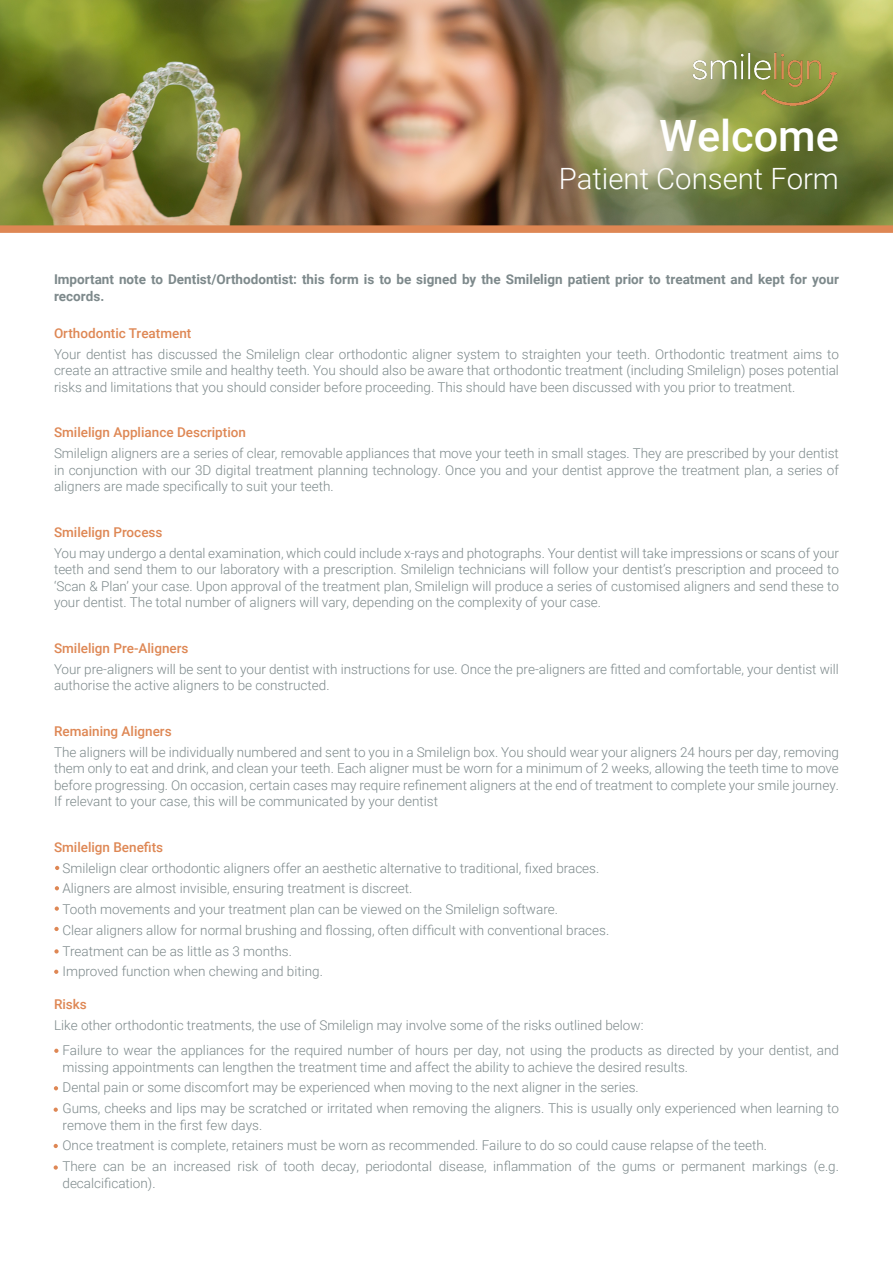
<style>
.page{position:relative;width:893px;height:1263px;background:#fff}
.page>*{position:absolute;margin:0;border:0;box-sizing:border-box;transform-origin:0 0}
.t1{font:500 43.2px "Roboto";color:#fff}
.t2{font:300 29.25px "Roboto";color:#fff}
.t3{font:300 13.5px/16.5px "Roboto";color:#7d898b}
.t4{font:500 13.5px "Roboto";color:#de8754}
.t5{font:700 13.5px/16.5px "Roboto";color:#7d898b}
</style>
<div class="page">
<div style="left:0;top:225px;width:893px;height:8px;background:#de8754"></div>
<img style="left:0;top:0;width:893px;height:225px">
<img style="left:686px;top:48px;width:158px;height:67px">
<svg style="left:55px;top:866px;width:4px;height:4px"></svg>
<svg style="left:55px;top:886px;width:4px;height:4px"></svg>
<svg style="left:55px;top:906px;width:4px;height:5px"></svg>
<svg style="left:54px;top:927px;width:5px;height:4px"></svg>
<svg style="left:54px;top:949px;width:5px;height:4px"></svg>
<svg style="left:54px;top:970px;width:4px;height:4px"></svg>
<svg style="left:54px;top:1049px;width:5px;height:4px"></svg>
<svg style="left:54px;top:1165px;width:4px;height:5px"></svg>
<svg style="left:54px;top:1086px;width:4px;height:4px"></svg>
<svg style="left:54px;top:1107px;width:4px;height:5px"></svg>
<svg style="left:54px;top:1144px;width:4px;height:4px"></svg>
<h1 class="t1" style="left:659px;top:105px;width:181px">Welcome</h1>
<h2 class="t2" style="left:559px;top:158px;width:282px">Patient Consent Form</h2>
<p class="t5" style="left:54px;top:271px;width:786px">Important note to Dentist/Orthodontist: this form is to be signed by the Smilelign patient prior to treatment and kept for your records.</p>
<p class="t4" style="left:54px;top:324px;width:139px">Orthodontic Treatment</p>
<p class="t3" style="left:54px;top:345px;width:786px;text-align:justify">Your dentist has discussed the Smilelign clear orthodontic aligner system to straighten your teeth. Orthodontic treatment aims to create an attractive smile and healthy teeth. You should also be aware that orthodontic treatment (including Smilelign) poses potential risks and limitations that you should consider before proceeding. This should have been discussed with you prior to treatment.</p>
<p class="t4" style="left:54px;top:423px;width:194px">Smilelign Appliance Description</p>
<p class="t3" style="left:54px;top:445px;width:786px;text-align:justify">Smilelign aligners are a series of clear, removable appliances that move your teeth in small stages. They are prescribed by your dentist in conjunction with our 3D digital treatment planning technology. Once you and your dentist approve the treatment plan, a series of aligners are made specifically to suit your teeth.</p>
<p class="t4" style="left:54px;top:523px;width:110px">Smilelign Process</p>
<p class="t3" style="left:54px;top:544px;width:786px;text-align:justify">You may undergo a dental examination, which could include x-rays and photographs. Your dentist will take impressions or scans of your teeth and send them to our laboratory with a prescription. Smilelign technicians will follow your dentist’s prescription and proceed to ‘Scan &amp; Plan’ your case. Upon approval of the treatment plan, Smilelign will produce a series of customised aligners and send these to your dentist. The total number of aligners will vary, depending on the complexity of your case.</p>
<p class="t4" style="left:54px;top:639px;width:136px">Smilelign Pre-Aligners</p>
<p class="t3" style="left:54px;top:660px;width:786px">Your pre-aligners will be sent to your dentist with instructions for use. Once the pre-aligners are fitted and comfortable, your dentist will authorise the active aligners to be constructed.</p>
<p class="t4" style="left:54px;top:722px;width:119px">Remaining Aligners</p>
<p class="t3" style="left:54px;top:743px;width:786px;text-align:justify">The aligners will be individually numbered and sent to you in a Smilelign box. You should wear your aligners 24 hours per day, removing them only to eat and drink, and clean your teeth. Each aligner must be worn for a minimum of 2 weeks, allowing the teeth time to move before progressing. On occasion, certain cases may require refinement aligners at the end of treatment to complete your smile journey.<br>If relevant to your case, this will be communicated by your dentist</p>
<p class="t4" style="left:54px;top:838px;width:111px">Smilelign Benefits</p>
<p class="t3" style="left:63px;top:857px;width:548px;line-height:20.7px">Smilelign clear orthodontic aligners offer an aesthetic alternative to traditional, fixed braces.<br>Aligners are almost invisible, ensuring treatment is discreet.<br>Tooth movements and your treatment plan can be viewed on the Smilelign software.<br>Clear aligners allow for normal brushing and flossing, often difficult with conventional braces.<br>Treatment can be as little as 3 months.<br>Improved function when chewing and biting.</p>
<p class="t4" style="left:54px;top:995px;width:34px">Risks</p>
<p class="t3" style="left:63px;top:1012px;width:778px;line-height:25px;text-indent:-9px">Like other orthodontic treatments, the use of Smilelign may involve some of the risks outlined below:<br>Failure to wear the appliances for the required number of hours per day, not using the products as directed by your dentist, and</p>
<p class="t3" style="left:63px;top:1056px;width:778px;line-height:20.7px">missing appointments can lengthen the treatment time and affect the ability to achieve the desired results.<br>Dental pain or some discomfort may be experienced when moving to the next aligner in the series.<br>Gums, cheeks and lips may be scratched or irritated when removing the aligners. This is usually only experienced when learning to</p>
<p class="t3" style="left:63px;top:1114px;width:778px;line-height:20.7px">remove them in the first few days.<br>Once treatment is complete, retainers must be worn as recommended. Failure to do so could cause relapse of the teeth.<br>There can be an increased risk of tooth decay, periodontal disease, inflammation of the gums or permanent markings (e.g.</p>
<p class="t3" style="left:63px;top:1174px;width:95px">decalcification).</p>
</div>
